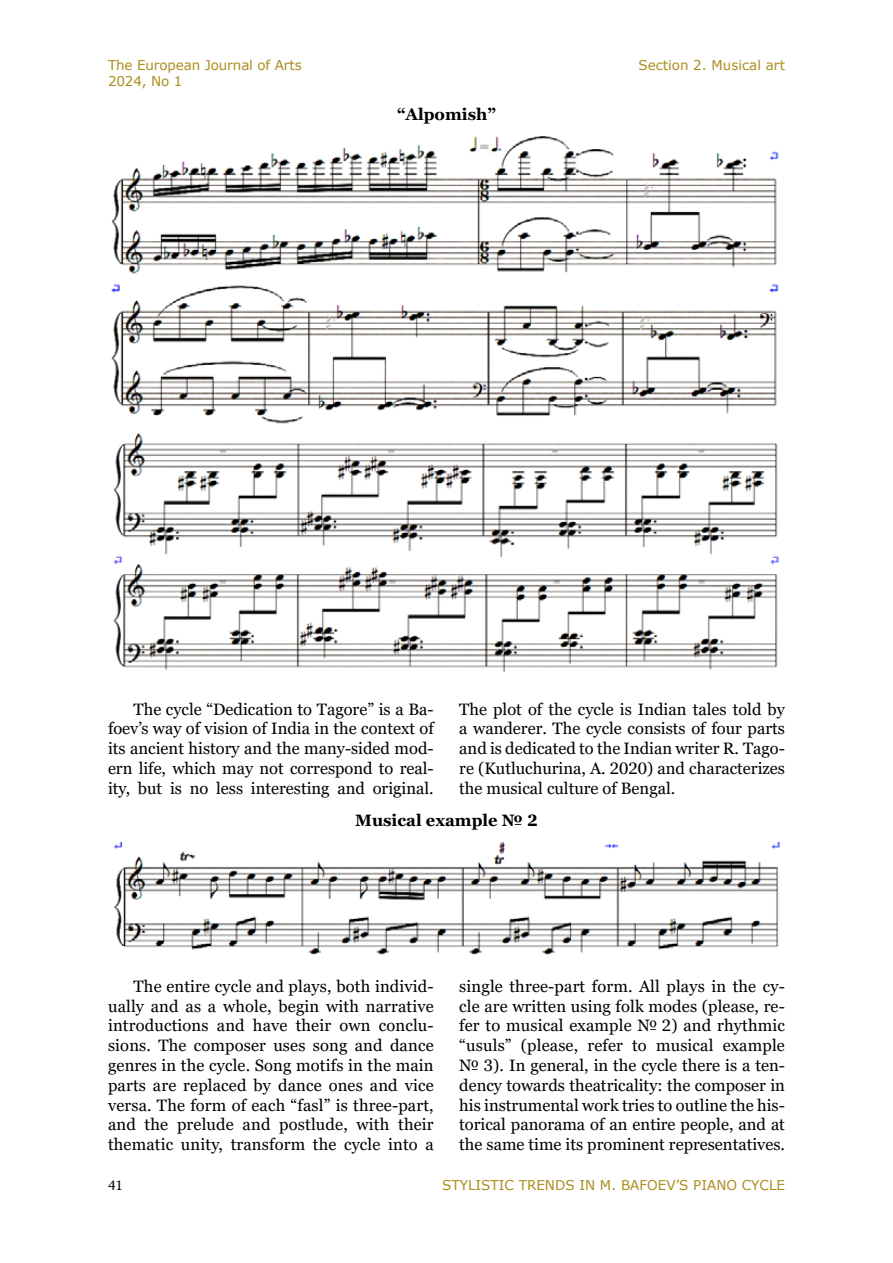
<style>
.page{position:relative;width:893px;height:1263px;background:#fff}
.page>*{position:absolute;margin:0;border:0;box-sizing:border-box;transform-origin:0 0}
.t1{font:16.5px/19.8px "Georgia Pro";color:#000;text-align:justify}
.t2{font:700 16.5px "Georgia Pro";color:#000}
.t3{font:13.5px/16.2px "Verdana";color:#ac8d1e}
.t4{font:13.5px "Georgia Pro";color:#000}
</style>
<div class="page">
<img style="left:111px;top:137px;width:668px;height:287px">
<img style="left:113px;top:433px;width:666px;height:239px">
<img style="left:113px;top:842px;width:667px;height:113px">
<p class="t3" style="left:108px;top:57px;width:195px">The European Journal of Arts<br>2024, No 1</p>
<p class="t3" style="left:638px;top:57px;width:148px">Section 2. Musical art</p>
<p class="t2" style="left:397px;top:105px;width:100px">“Alpomish”</p>
<p class="t1" style="left:108px;top:700px;width:327px;text-indent:26px">The cycle “Dedication to Tagore” is a Ba&shy;foev’s way of vision of India in the context of its ancient history and the many-sided mod&shy;ern life, which may not correspond to real&shy;ity, but is no less interesting and original.</p>
<p class="t1" style="left:459px;top:700px;width:327px">The plot of the cycle is Indian tales told by a wanderer. The cycle consists of four parts and is dedicated to the Indian writer R. Tago&shy;re (Kutluchurina, A. 2020) and characterizes the musical culture of Bengal.</p>
<p class="t2" style="left:355px;top:811px;width:184px">Musical example № 2</p>
<p class="t1" style="left:108px;top:977px;width:327px;text-indent:26px">The entire cycle and plays, both individ&shy;ually and as a whole, begin with narrative introductions and have their own conclu&shy;sions. The composer uses song and dance genres in the cycle. Song motifs in the main parts are replaced by dance ones and vice versa. The form of each “fasl” is three-part, and the prelude and postlude, with their thematic unity, transform the cycle into a</p>
<p class="t1" style="left:459px;top:977px;width:327px">single three-part form. All plays in the cy&shy;cle are written using folk modes (please, re&shy;fer to musical example № 2) and rhythmic “usuls” (please, refer to musical example № 3). In general, in the cycle there is a ten&shy;dency towards theatricality: the composer in his instrumental work tries to outline the his&shy;torical panorama of an entire people, and at the same time its prominent representatives.</p>
<p class="t4" style="left:108px;top:1178px;width:17px">41</p>
<p class="t3" style="left:442px;top:1177px;width:344px">STYLISTIC TRENDS IN M. BAFOEV’S PIANO CYCLE</p>
</div>
